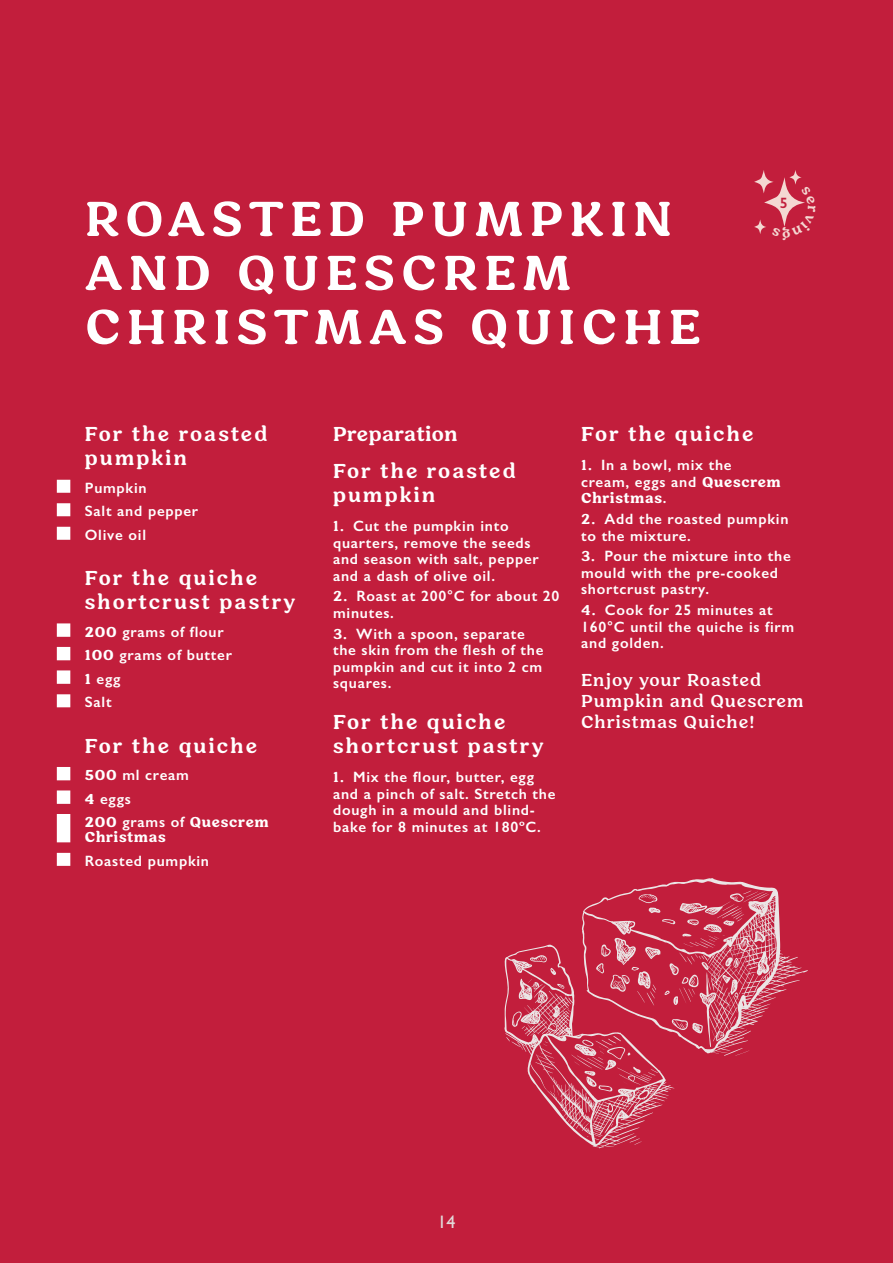
<style>
.page{position:relative;width:893px;height:1263px;background:#c21e3c}
.page>*{position:absolute;margin:0;border:0;box-sizing:border-box;transform-origin:0 0}
.TITULO_-_Recetas{font:700 51px/54px "Hornbill";letter-spacing:.13em;color:#fff}
.titu_03{font:700 21px/24px "Hornbill";letter-spacing:.1em;color:#fff}
.titu_03_-_process{font:700 21px "Hornbill";letter-spacing:.02em;color:#fff}
.básico_párrafo_desta{font:600 18px/21px "Hornbill";letter-spacing:.05em;color:#fff}
.t1{font:18px "Gill Sans";color:#e2d9d9}
.composition{font:600 15px/16.5px "Gill Sans";letter-spacing:.05em;color:#fff}
.composition-2{font:800 15px/15px "Hornbill";letter-spacing:.05em;color:#fff}
.basico{font:600 15px "Gill Sans";color:#c21e3c}
.s1{font-family:"Hornbill";font-weight:800}
.s2{font-family:"Gill Sans";font-weight:600}
.s3{font-family:"Hornbill";font-weight:700}
</style>
<div class="page">
<div style="left:57px;top:480px;width:13px;height:13px;background:#fff"></div>
<div style="left:57px;top:503px;width:13px;height:13px;background:#fff"></div>
<div style="left:57px;top:527px;width:13px;height:13px;background:#fff"></div>
<div style="left:57px;top:623px;width:13px;height:14px;background:#fff"></div>
<div style="left:57px;top:647px;width:13px;height:13px;background:#fff"></div>
<div style="left:57px;top:670px;width:13px;height:14px;background:#fff"></div>
<div style="left:57px;top:694px;width:13px;height:13px;background:#fff"></div>
<div style="left:57px;top:767px;width:13px;height:13px;background:#fff"></div>
<div style="left:57px;top:790px;width:13px;height:14px;background:#fff"></div>
<div style="left:57px;top:814px;width:13px;height:28px;background:#fff"></div>
<div style="left:57px;top:853px;width:13px;height:13px;background:#fff"></div>
<svg style="left:504px;top:878px;width:304px;height:270px"></svg>
<svg style="left:754px;top:170px;width:51px;height:64px"></svg>
<p class="TITULO_-_Recetas" style="left:85px;top:190px;width:617px">ROASTED PUMPKIN<br>AND QUESCREM<br>CHRISTMAS QUICHE</p>
<p class="basico" style="left:780px;top:194px;width:9px">5</p>
<p class="titu_03" style="left:85px;top:421px;width:184px">For the roasted pumpkin</p>
<p class="composition" style="left:85px;top:479px;width:63px">Pumpkin</p>
<p class="composition" style="left:85px;top:503px;width:115px">Salt and pepper</p>
<p class="composition" style="left:85px;top:526px;width:63px">Olive oil</p>
<p class="titu_03" style="left:85px;top:565px;width:212px">For the quiche shortcrust pastry</p>
<p class="composition" style="left:85px;top:623px;width:140px"><span class="s1">200</span> grams of flour</p>
<p class="composition" style="left:85px;top:647px;width:149px"><span class="s1">100</span> grams of butter</p>
<p class="composition" style="left:85px;top:670px;width:37px"><span class="s1">1</span> egg</p>
<p class="composition" style="left:85px;top:694px;width:28px">Salt</p>
<p class="titu_03" style="left:85px;top:732px;width:174px">For the quiche</p>
<p class="composition" style="left:85px;top:767px;width:106px"><span class="s1">500</span> ml cream</p>
<p class="composition" style="left:85px;top:790px;width:48px"><span class="s1">4</span> eggs</p>
<p class="composition-2" style="left:85px;top:814px;width:185px">200 <span class="s2">grams of</span> Quescrem<br>Christmas</p>
<p class="composition" style="left:85px;top:852px;width:126px">Roasted pumpkin</p>
<p class="titu_03_-_process" style="left:333px;top:420px;width:126px">Preparation</p>
<p class="titu_03" style="left:333px;top:458px;width:184px">For the roasted pumpkin</p>
<p class="composition" style="left:333px;top:518px;width:207px"><span class="s3">1.</span> Cut the pumpkin into quarters, remove the seeds and season with salt, pepper and a dash of olive oil.</p>
<p class="composition" style="left:333px;top:588px;width:228px"><span class="s3">2.</span> Roast at 200°C for about 20 minutes.</p>
<p class="composition" style="left:333px;top:625px;width:212px"><span class="s3">3.</span> With a spoon, separate the skin from the flesh of the pumpkin and cut it into 2 cm squares.</p>
<p class="titu_03" style="left:333px;top:709px;width:212px">For the quiche shortcrust pastry</p>
<p class="composition" style="left:333px;top:769px;width:224px"><span class="s3">1.</span> Mix the flour, butter, egg and a pinch of salt. Stretch the dough in a mould and blind&shy;bake for 8 minutes at 180ºC.</p>
<p class="titu_03" style="left:581px;top:421px;width:174px">For the quiche</p>
<p class="composition" style="left:581px;top:457px;width:201px"><span class="s3">1.</span> In a bowl, mix the cream, eggs and <span class="s1">Quescrem<br>Christmas</span>.</p>
<p class="composition" style="left:581px;top:511px;width:209px"><span class="s3">2.</span> Add the roasted pumpkin to the mixture.</p>
<p class="composition" style="left:581px;top:548px;width:211px"><span class="s3">3.</span> Pour the mixture into the mould with the pre-cooked shortcrust pastry.</p>
<p class="composition" style="left:581px;top:602px;width:215px"><span class="s3">4.</span> Cook for 25 minutes at<br>160°C until the quiche is firm and golden.</p>
<p class="básico_párrafo_desta" style="left:581px;top:669px;width:224px">Enjoy your Roasted<br>Pumpkin and Quescrem<br>Christmas Quiche!</p>
<p class="t1" style="left:437px;top:1211px;width:19px">14</p>
</div>
